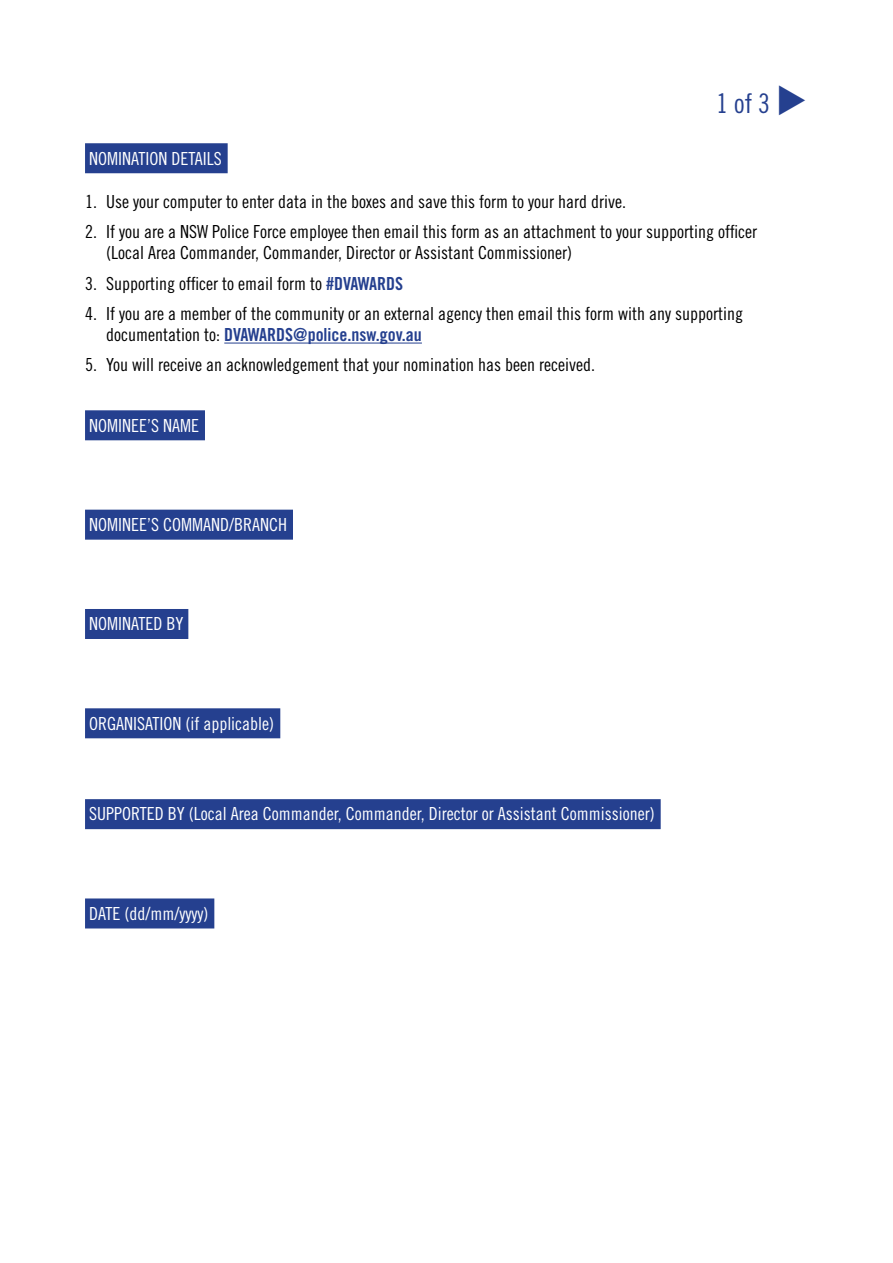
<style>
.page{position:relative;width:893px;height:1263px;background:#fff}
.page>*{position:absolute;margin:0;border:0;box-sizing:border-box;transform-origin:0 0}
.Dot_point{font:27px "Trade Gothic Cond Eighteen";color:#25408f}
.Number_point{font:18px/21.6px "Trade Gothic Cond Eighteen";color:#000}
.Sub_heads{font:18px "Trade Gothic Cond Eighteen";color:#fff}
.s1{color:#25408f}
.s2{font-family:"Trade Gothic Bold Cond Twenty";color:#25408f}
</style>
<div class="page">
<div style="left:85px;top:143px;width:143px;height:30px;background:#25408f"></div>
<hr style="left:224px;top:343px;width:198px;height:1px;background:#25408f">
<div style="left:85px;top:410px;width:120px;height:30px;background:#25408f"></div>
<div style="left:85px;top:510px;width:208px;height:30px;background:#25408f"></div>
<div style="left:85px;top:609px;width:103px;height:30px;background:#25408f"></div>
<div style="left:85px;top:708px;width:195px;height:30px;background:#25408f"></div>
<div style="left:85px;top:799px;width:576px;height:30px;background:#25408f"></div>
<div style="left:85px;top:898px;width:129px;height:30px;background:#25408f"></div>
<p class="Dot_point" style="left:716px;top:87px;width:93px">1 of 3 ◆</p>
<p class="Sub_heads" style="left:89px;top:147px;width:140px">NOMINATION DETAILS<span class="s1">-</span></p>
<h1 class="Number_point" style="left:85px;top:190px;width:543px">1. Use your computer to enter data in the boxes and save this form to your hard drive.</h1>
<h1 class="Number_point" style="left:106px;top:220px;width:652px;text-indent:-21px">2. If you are a NSW Police Force employee then email this form as an attachment to your supporting officer (Local Area Commander, Commander, Director or Assistant Commissioner)</h1>
<h1 class="Number_point" style="left:85px;top:272px;width:320px">3. Supporting officer to email form to <span class="s2">#DVAWARDS</span></h1>
<h1 class="Number_point" style="left:106px;top:302px;width:638px;text-indent:-21px">4. If you are a member of the community or an external agency then email this form with any supporting documentation to: <span class="s2">DVAWARDS@police.nsw.gov.au</span></h1>
<h1 class="Number_point" style="left:85px;top:354px;width:512px">5. You will receive an acknowledgement that your nomination has been received.</h1>
<p class="Sub_heads" style="left:89px;top:414px;width:117px">NOMINEE’S NAME<span class="s1">-</span></p>
<p class="Sub_heads" style="left:89px;top:514px;width:205px">NOMINEE’S COMMAND/BRANCH<span class="s1">-</span></p>
<p class="Sub_heads" style="left:89px;top:613px;width:101px">NOMINATED BY<span class="s1">-</span></p>
<p class="Sub_heads" style="left:89px;top:712px;width:193px">ORGANISATION (if applicable)<span class="s1">-</span></p>
<p class="Sub_heads" style="left:89px;top:803px;width:573px">SUPPORTED BY (Local Area Commander, Commander, Director or Assistant Commissioner)<span class="s1">-</span></p>
<p class="Sub_heads" style="left:89px;top:903px;width:127px">DATE (dd/mm/yyyy)<span class="s1">-</span></p>
</div>
